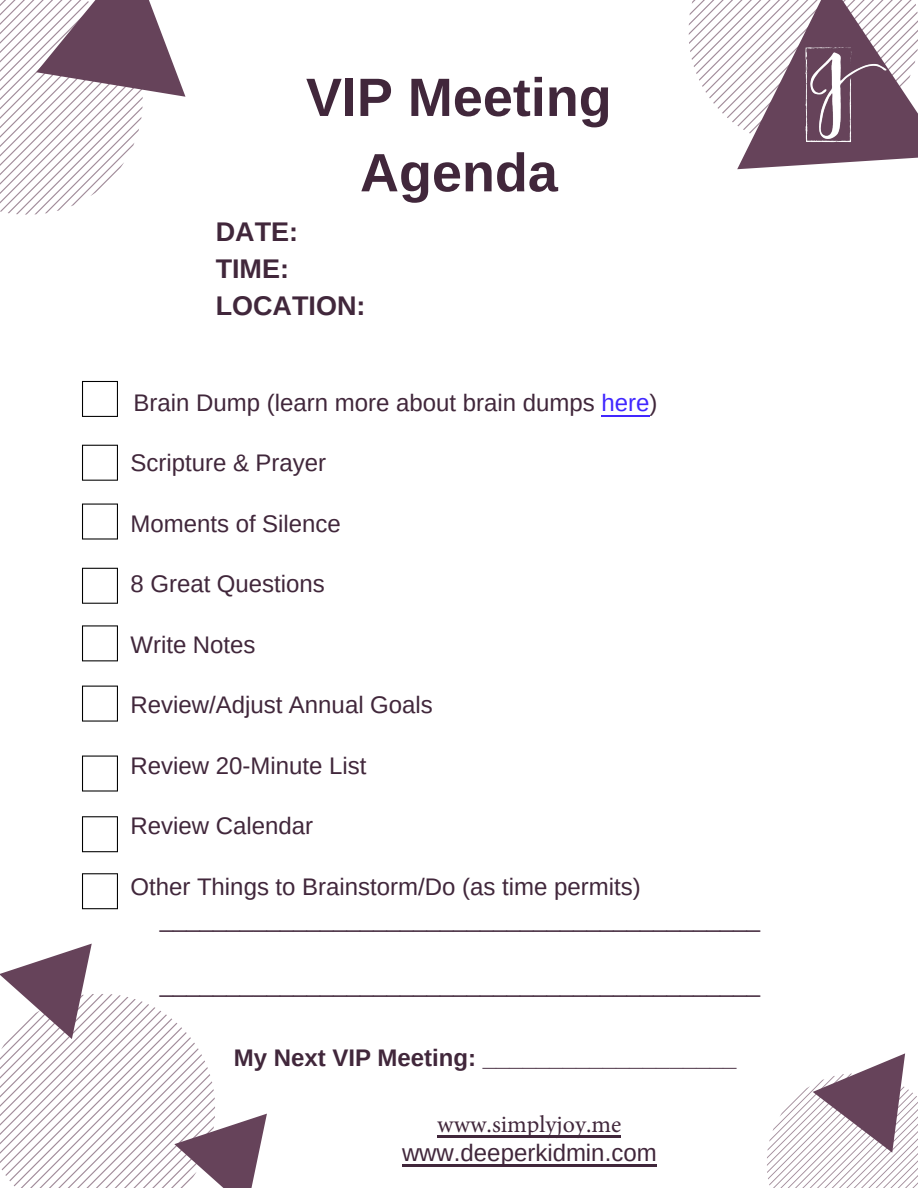
<style>
.page{position:relative;width:918px;height:1188px;background:#fff}
.page>*{position:absolute;margin:0;border:0;box-sizing:border-box;transform-origin:0 0}
.t1{font:700 54px "Arimo";color:#41273b}
.t2{font:700 27px "Arimo";color:#41273b}
.t3{font:24px "Arimo";color:#41273b}
.t4{font:700 24px "Arimo";color:#41273b}
.t5{font:24px "Minion Pro";color:#41273b}
.s1{color:#4127ff}
</style>
<div class="page">
<svg style="left:737px;top:147px;width:181px;height:23px;fill:#66435a"></svg>
<svg style="left:0;top:0;width:186px;height:215px"></svg>
<svg style="left:688px;top:0;width:230px;height:147px"></svg>
<svg style="left:0;top:943px;width:267px;height:245px"></svg>
<svg style="left:82px;top:381px;width:36px;height:36px"></svg>
<svg style="left:82px;top:445px;width:36px;height:36px"></svg>
<svg style="left:82px;top:504px;width:36px;height:36px"></svg>
<svg style="left:82px;top:568px;width:36px;height:36px"></svg>
<svg style="left:82px;top:625px;width:36px;height:36px"></svg>
<svg style="left:82px;top:686px;width:36px;height:36px"></svg>
<svg style="left:82px;top:756px;width:36px;height:36px"></svg>
<svg style="left:767px;top:1053px;width:151px;height:135px"></svg>
<svg style="left:82px;top:816px;width:36px;height:36px"></svg>
<img style="left:794px;top:42px;width:103px;height:104px">
<svg style="left:82px;top:873px;width:36px;height:36px"></svg>
<hr style="left:402px;top:1164px;width:254px;height:2px;background:#41273b">
<hr style="left:438px;top:1136px;width:183px;height:2px;background:#41273b">
<hr style="left:602px;top:415px;width:48px;height:1px;background:#4127ff">
<p class="t1" style="left:306px;top:67px;width:307px">VIP Meeting</p>
<p class="t1" style="left:360px;top:142px;width:199px">Agenda</p>
<p class="t2" style="left:216px;top:216px;width:84px">DATE:</p>
<p class="t2" style="left:216px;top:253px;width:75px">TIME:</p>
<p class="t2" style="left:216px;top:290px;width:151px">LOCATION:</p>
<p class="t3" style="left:133px;top:389px;width:526px">Brain Dump (learn more about brain dumps <span class="s1">here</span>)</p>
<p class="t3" style="left:130px;top:450px;width:197px">Scripture &amp; Prayer</p>
<p class="t3" style="left:130px;top:510px;width:212px">Moments of Silence</p>
<p class="t3" style="left:130px;top:571px;width:196px">8 Great Questions</p>
<p class="t3" style="left:130px;top:631px;width:127px">Write Notes</p>
<p class="t3" style="left:130px;top:692px;width:304px">Review/Adjust Annual Goals</p>
<p class="t3" style="left:130px;top:752px;width:237px">Review 20-Minute List</p>
<p class="t3" style="left:130px;top:813px;width:184px">Review Calendar</p>
<p class="t3" style="left:130px;top:873px;width:512px">Other Things to Brainstorm/Do (as time permits)</p>
<p class="t3" style="left:160px;top:905px;width:602px">_____________________________________________</p>
<p class="t3" style="left:160px;top:971px;width:602px">_____________________________________________</p>
<p class="t4" style="left:234px;top:1044px;width:504px">My Next VIP Meeting: ___________________</p>
<p class="t5" style="left:437px;top:1108px;width:186px">www.simplyjoy.me</p>
<p class="t3" style="left:402px;top:1137px;width:256px">www.deeperkidmin.com</p>
</div>
